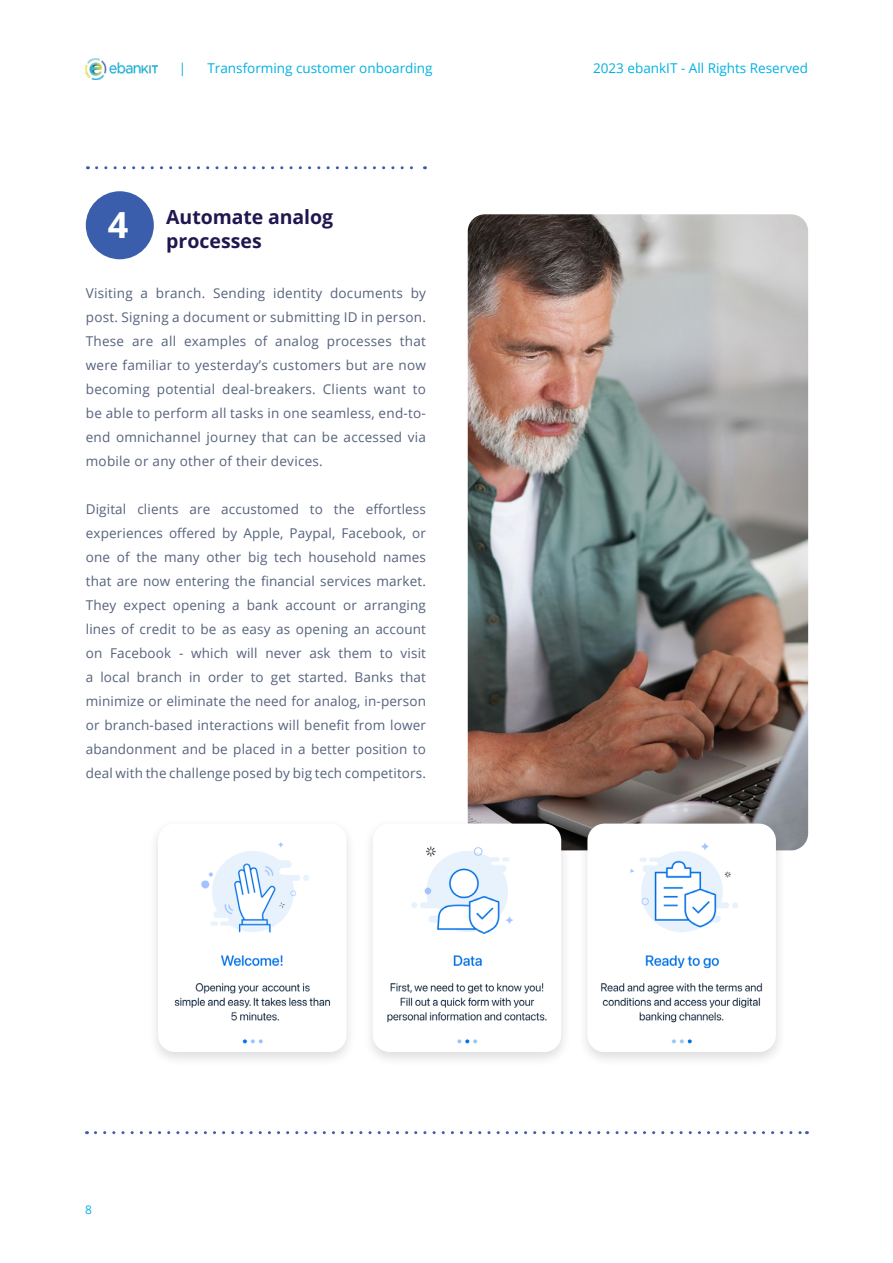
<style>
.page{position:relative;width:893px;height:1263px;background:#fff}
.page>*{position:absolute;margin:0;border:0;box-sizing:border-box;transform-origin:0 0}
._00_-_Headline_Section_-_report{font:700 36px "Open Sans";color:#fff}
._03_-_key_result_title_-_report{font:700 19.5px/23.4px "Open Sans";letter-spacing:-.005em;color:#201751}
._04_-_Body_of_text_-_report{font:13.5px/24px "Open Sans";letter-spacing:.015em;color:#55627d;text-align:justify}
.t1{font:13.5px "Open Sans";color:#00b1e2}
.t2{font:12px "Open Sans";color:#00b1e2}
</style>
<div class="page">
<img style="left:85px;top:59px;width:72px;height:21px">
<img style="left:468px;top:214px;width:340px;height:636px">
<div style="left:148px;top:818px;width:209px;height:249px;background:#231f20;opacity:.15"></div>
<img style="left:158px;top:824px;width:189px;height:228px">
<div style="left:363px;top:818px;width:209px;height:249px;background:#231f20;opacity:.15"></div>
<img style="left:373px;top:824px;width:188px;height:228px">
<div style="left:577px;top:818px;width:209px;height:249px;background:#231f20;opacity:.15"></div>
<img style="left:587px;top:824px;width:189px;height:228px">
<div style="left:86px;top:191px;width:68px;height:68px;background:#3a5eab;border-radius:50%"></div>
<svg style="left:97px;top:166px;width:328px;height:3px"></svg>
<svg style="left:95px;top:1131px;width:712px;height:3px"></svg>
<p class="t1" style="left:179px;top:59px;width:9px">|</p>
<p class="t1" style="left:207px;top:59px;width:227px">Transforming customer onboarding</p>
<p class="t1" style="left:593px;top:59px;width:216px">2023 ebankIT - All Rights Reserved</p>
<p class="_03_-_key_result_title_-_report" style="left:166px;top:205px;width:168px">Automate analog processes</p>
<p class="_04_-_Body_of_text_-_report" style="left:86px;top:281px;width:342px">Visiting a branch. Sending identity documents by post. Signing a document or submitting ID in person.<br>These are all examples of analog processes that were familiar to yesterday’s customers but are now becoming potential deal-breakers. Clients want to be able to perform all tasks in one seamless, end-to&shy;end omnichannel journey that can be accessed via mobile or any other of their devices.</p>
<p class="_04_-_Body_of_text_-_report" style="left:86px;top:497px;width:342px">Digital clients are accustomed to the effortless experiences offered by Apple, Paypal, Facebook, or one of the many other big tech household names that are now entering the financial services market.<br>They expect opening a bank account or arranging lines of credit to be as easy as opening an account on Facebook - which will never ask them to visit a local branch in order to get started. Banks that minimize or eliminate the need for analog, in-person or branch-based interactions will benefit from lower abandonment and be placed in a better position to deal with the challenge posed by big tech competitors.</p>
<p class="_00_-_Headline_Section_-_report" style="left:108px;top:201px;width:22px">4</p>
<p class="t2" style="left:85px;top:1201px;width:8px">8</p>
</div>
